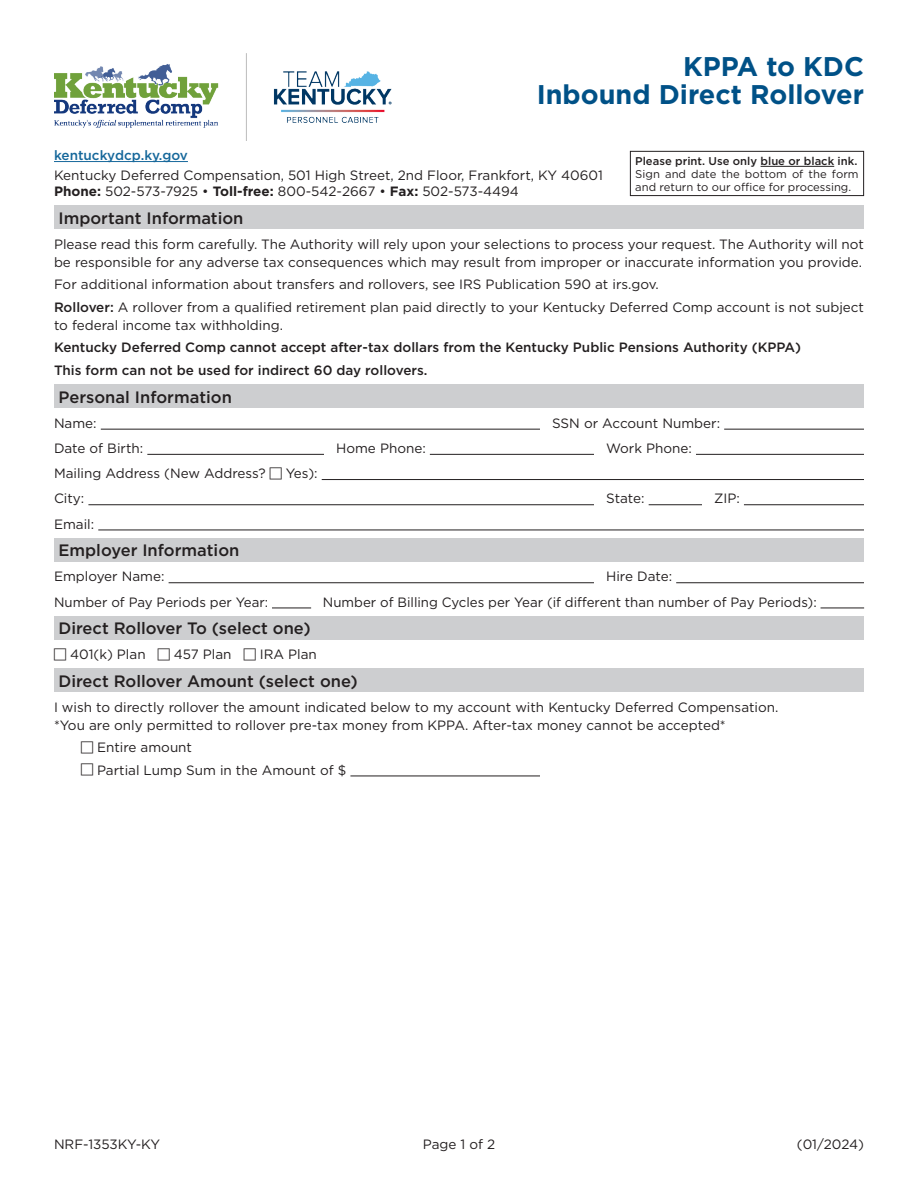
<style>
.page{position:relative;width:918px;height:1188px;background:#fff}
.page>*{position:absolute;margin:0;border:0;box-sizing:border-box;transform-origin:0 0}
.t1{font:700 27px "Gotham";color:#005187}
.Section_Header{font:500 16.5px "Gotham";color:#231f20}
.t2{font:13.5px/18px "Gotham";color:#231f20}
.t3{font:500 13.5px "Gotham";color:#231f20}
.t4{font:500 13.5px "Gotham";color:#16689b}
.t5{font:11.25px/12.8px "Gotham";color:#231f20}
.t6{font:500 11.25px "Gotham";color:#231f20}
.s1{font-weight:700}
.s2{font-weight:500}
</style>
<div class="page">
<hr style="left:54px;top:161px;width:134px;height:1px;background:#16689b">
<hr style="left:761px;top:166px;width:73px;height:1px;background:#231f20">
<div style="left:630px;top:151px;width:234px;height:45px;border:1px solid #231f20"></div>
<hr style="left:169px;top:582px;width:425px;height:1px;background:#231f20">
<hr style="left:676px;top:582px;width:188px;height:1px;background:#231f20">
<hr style="left:272px;top:608px;width:39px;height:1px;background:#231f20">
<hr style="left:821px;top:608px;width:43px;height:1px;background:#231f20">
<div style="left:54px;top:205px;width:810px;height:24px;background:#cdced0"></div>
<div style="left:54px;top:538px;width:810px;height:24px;background:#cdced0"></div>
<hr style="left:101px;top:429px;width:439px;height:1px;background:#231f20">
<hr style="left:724px;top:429px;width:140px;height:1px;background:#231f20">
<hr style="left:147px;top:454px;width:177px;height:1px;background:#231f20">
<hr style="left:430px;top:454px;width:164px;height:1px;background:#231f20">
<hr style="left:696px;top:454px;width:168px;height:1px;background:#231f20">
<hr style="left:322px;top:479px;width:542px;height:1px;background:#231f20">
<hr style="left:88px;top:504px;width:506px;height:1px;background:#231f20">
<hr style="left:649px;top:504px;width:53px;height:1px;background:#231f20">
<hr style="left:744px;top:504px;width:120px;height:1px;background:#231f20">
<hr style="left:98px;top:530px;width:766px;height:1px;background:#231f20">
<div style="left:54px;top:384px;width:810px;height:24px;background:#cdced0"></div>
<div style="left:54px;top:616px;width:810px;height:24px;background:#cdced0"></div>
<hr style="left:350px;top:776px;width:190px;height:1px;background:#231f20">
<div style="left:54px;top:668px;width:810px;height:24px;background:#cdced0"></div>
<img style="left:54px;top:54px;width:338px;height:86px">
<p class="t1" style="left:683px;top:48px;width:182px">KPPA to KDC</p>
<p class="t1" style="left:537px;top:77px;width:329px">Inbound Direct Rollover</p>
<p class="t4" style="left:54px;top:147px;width:135px">kentuckydcp.ky.gov</p>
<p class="t2" style="left:54px;top:166px;width:551px">Kentucky Deferred Compensation, 501 High Street, 2nd Floor, Frankfort, KY 40601</p>
<p class="t2" style="left:54px;top:182px;width:466px"><span class="s1">Phone:</span> 502-573-7925 • <span class="s1">Toll-free:</span> 800-542-2667 • <span class="s1">Fax:</span> 502-573-4494</p>
<p class="Section_Header" style="left:58px;top:207px;width:187px">Important Information</p>
<p class="t6" style="left:635px;top:154px;width:224px">Please print. Use only blue or black ink.</p>
<p class="t5" style="left:635px;top:167px;width:225px">Sign and date the bottom of the form and return to our office for processing.</p>
<p class="t2" style="left:54px;top:235px;width:812px">Please read this form carefully. The Authority will rely upon your selections to process your request. The Authority will not be responsible for any adverse tax consequences which may result from improper or inaccurate information you provide.</p>
<p class="t2" style="left:54px;top:275px;width:606px">For additional information about transfers and rollovers, see IRS Publication 590 at irs.gov.</p>
<p class="t2" style="left:54px;top:298px;width:812px"><span class="s2">Rollover:</span> A rollover from a qualified retirement plan paid directly to your Kentucky Deferred Comp account is not subject to federal income tax withholding.</p>
<p class="t3" style="left:54px;top:339px;width:749px">Kentucky Deferred Comp cannot accept after-tax dollars from the Kentucky Public Pensions Authority (KPPA)</p>
<p class="t3" style="left:54px;top:361px;width:375px">This form can not be used for indirect 60 day rollovers.</p>
<p class="Section_Header" style="left:58px;top:386px;width:175px">Personal Information</p>
<p class="t2" style="left:54px;top:414px;width:44px">Name:</p>
<p class="t2" style="left:552px;top:414px;width:169px">SSN or Account Number:</p>
<p class="t2" style="left:54px;top:439px;width:91px">Date of Birth:</p>
<p class="t2" style="left:336px;top:439px;width:91px">Home Phone:</p>
<p class="t2" style="left:606px;top:439px;width:87px">Work Phone:</p>
<p class="t2" style="left:54px;top:464px;width:213px">Mailing Address (New Address?</p>
<p class="t2" style="left:286px;top:464px;width:33px">Yes):</p>
<p class="t2" style="left:54px;top:489px;width:32px">City:</p>
<p class="t2" style="left:606px;top:489px;width:40px">State:</p>
<p class="t2" style="left:714px;top:489px;width:27px">ZIP:</p>
<p class="t2" style="left:54px;top:515px;width:42px">Email:</p>
<p class="Section_Header" style="left:58px;top:540px;width:182px">Employer Information</p>
<p class="t2" style="left:54px;top:567px;width:112px">Employer Name:</p>
<p class="t2" style="left:606px;top:567px;width:68px">Hire Date:</p>
<p class="t2" style="left:54px;top:593px;width:216px">Number of Pay Periods per Year:</p>
<p class="t2" style="left:323px;top:593px;width:495px">Number of Billing Cycles per Year (if different than number of Pay Periods):</p>
<p class="Section_Header" style="left:58px;top:618px;width:254px">Direct Rollover To (select one)</p>
<p class="t2" style="left:70px;top:645px;width:77px">401(k) Plan</p>
<p class="t2" style="left:174px;top:645px;width:59px">457 Plan</p>
<p class="t2" style="left:260px;top:645px;width:59px">IRA Plan</p>
<p class="Section_Header" style="left:58px;top:670px;width:301px">Direct Rollover Amount (select one)</p>
<p class="t2" style="left:54px;top:698px;width:726px">I wish to directly rollover the amount indicated below to my account with Kentucky Deferred Compensation.</p>
<p class="t2" style="left:54px;top:716px;width:673px">*You are only permitted to rollover pre-tax money from KPPA. After-tax money cannot be accepted*</p>
<p class="t2" style="left:97px;top:738px;width:97px">Entire amount</p>
<p class="t2" style="left:97px;top:761px;width:251px">Partial Lump Sum in the Amount of $</p>
<p class="t2" style="left:54px;top:1135px;width:108px">NRF-1353KY-KY</p>
<p class="t2" style="left:423px;top:1135px;width:74px">Page 1 of 2</p>
<p class="t2" style="left:797px;top:1135px;width:69px">(01/2024)</p>
</div>
